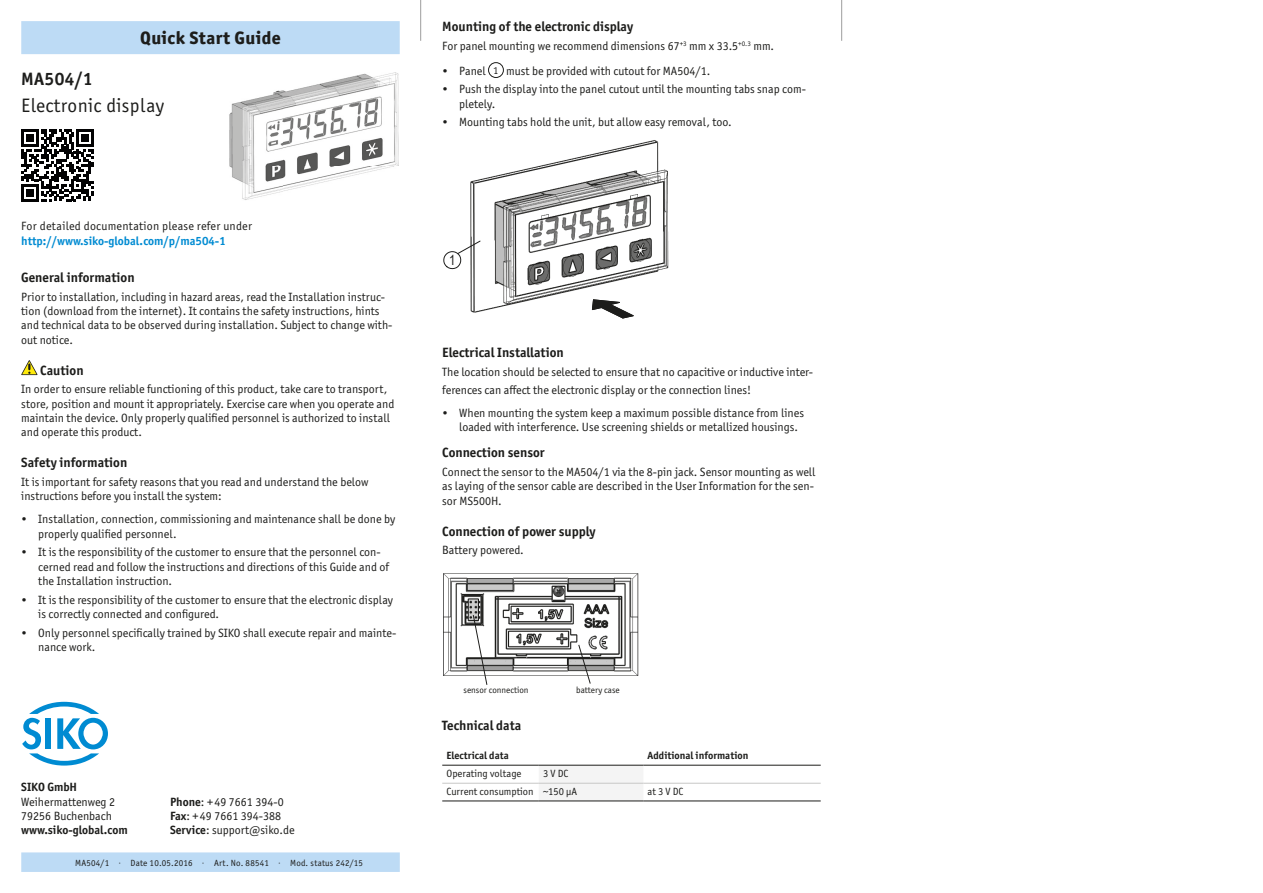
<style>
.page{position:relative;width:1263px;height:893px;background:#fff}
.page>*{position:absolute;margin:0;border:0;box-sizing:border-box;transform-origin:0 0}
._06__Gerätebezeichnu{font:19.5px "Officina Sans ITC Pro";letter-spacing:.02em;color:#1d1d1b}
.t1{font:800 18px "Officina Sans ITC Pro";letter-spacing:.02em;color:#1d1d1b}
._06__Gerät{font:700 18px "Officina Sans ITC Pro";letter-spacing:.02em;color:#1d1d1b}
._01__Ueberschrift{font:700 13.5px "Officina Sans ITC Pro";color:#1d1d1b}
._02__Fliesstext{font:12px/14.4px "Officina Sans ITC Pro";color:#1d1d1b}
.Adresse{font:12px "Officina Sans ITC Pro";color:#1d1d1b}
._02__Fliesstext-2{font:12px/14.4px "Officina Sans ITC Pro";letter-spacing:.02em;color:#1d1d1b}
.Adresse-2{font:700 12px "Officina Sans ITC Pro";color:#1d1d1b}
._02__Fliesstext_Tabe{font:10.5px "Officina Sans ITC Pro";color:#1d1d1b}
._02__Fliesstext_Tabe-2{font:700 10.5px "Officina Sans ITC Pro";color:#1d1d1b}
._99__Fuss{font:9px "Officina Sans ITC Pro";letter-spacing:.02em;color:#1d1d1b}
._99__Fuss-2{font:9px "Officina Sans ITC Pro";color:#1d1d1b}
.s1{font-weight:700;color:#008bd2}
.s2{font-weight:700}
</style>
<div class="page">
<div style="left:21px;top:21px;width:379px;height:33px;background:#bddbf5"></div>
<div style="left:21px;top:852px;width:379px;height:20px;background:#bddbf5"></div>
<svg style="left:22px;top:702px;width:86px;height:64px"></svg>
<svg style="left:22px;top:129px;width:72px;height:72px"></svg>
<img style="left:229px;top:72px;width:170px;height:128px">
<svg style="left:21px;top:360px;width:16px;height:15px"></svg>
<div style="left:488px;top:62px;width:16px;height:16px;border:1px solid #1d1d1b;border-radius:50%"></div>
<img style="left:443px;top:140px;width:226px;height:179px">
<svg style="left:592px;top:299px;width:42px;height:19px"></svg>
<img style="left:443px;top:573px;width:196px;height:103px">
<svg style="left:473px;top:615px;width:14px;height:70px"></svg>
<svg style="left:579px;top:645px;width:11px;height:39px"></svg>
<div style="left:539px;top:766px;width:104px;height:35px;background:#f4f4f4"></div>
<hr style="left:442px;top:783px;width:97px;height:1px;background:#c7c7c6">
<hr style="left:539px;top:783px;width:104px;height:1px;background:#c7c7c6">
<hr style="left:643px;top:783px;width:178px;height:1px;background:#c7c7c6">
<hr style="left:442px;top:801px;width:97px;height:1px;background:#1d1d1b">
<hr style="left:539px;top:801px;width:104px;height:1px;background:#1d1d1b">
<hr style="left:643px;top:801px;width:178px;height:1px;background:#1d1d1b">
<hr style="left:442px;top:765px;width:97px;height:1px;background:#1d1d1b">
<hr style="left:539px;top:765px;width:104px;height:1px;background:#1d1d1b">
<hr style="left:643px;top:765px;width:178px;height:1px;background:#1d1d1b">
<hr style="left:420px;top:0;width:1px;height:41px;background:#9d9d9d">
<hr style="left:841px;top:0;width:1px;height:41px;background:#9d9d9d">
<svg style="left:444px;top:241px;width:36px;height:28px"></svg>
<h2 class="t1" style="left:140px;top:26px;width:142px">Quick Start Guide</h2>
<p class="_06__Gerät" style="left:21px;top:68px;width:73px">MA504/1</p>
<p class="_06__Gerätebezeichnu" style="left:21px;top:94px;width:144px">Electronic display</p>
<p class="_02__Fliesstext-2" style="left:21px;top:219px;width:232px">For detailed documentation please refer under <span class="s1">http://www.siko-global.com/p/ma504-1</span></p>
<p class="_01__Ueberschrift" style="left:21px;top:269px;width:115px">General information</p>
<p class="_02__Fliesstext" style="left:21px;top:289px;width:373px">Prior to installation, including in hazard areas, read the Installation instruc&shy;tion (download from the internet). It contains the safety instructions, hints and technical data to be observed during installation. Subject to change with&shy;out notice.</p>
<p class="_01__Ueberschrift" style="left:40px;top:362px;width:45px">Caution</p>
<p class="_02__Fliesstext" style="left:21px;top:382px;width:375px">In order to ensure reliable functioning of this product, take care to transport, store, position and mount it appropriately. Exercise care when you operate and maintain the device. Only properly qualified personnel is authorized to install and operate this product.</p>
<p class="_01__Ueberschrift" style="left:21px;top:454px;width:108px">Safety information</p>
<p class="_02__Fliesstext" style="left:21px;top:474px;width:349px">It is important for safety reasons that you read and understand the below instructions before you install the system:</p>
<p class="_02__Fliesstext" style="left:38px;top:512px;width:358px;text-indent:-17px">• Installation, connection, commissioning and maintenance shall be done by properly qualified personnel.</p>
<p class="_02__Fliesstext" style="left:38px;top:545px;width:352px;text-indent:-17px">• It is the responsibility of the customer to ensure that the personnel con&shy;cerned read and follow the instructions and directions of this Guide and of the Installation instruction.</p>
<p class="_02__Fliesstext" style="left:38px;top:592px;width:356px;text-indent:-17px">• It is the responsibility of the customer to ensure that the electronic display is correctly connected and configured.</p>
<p class="_02__Fliesstext" style="left:38px;top:625px;width:359px;text-indent:-17px">• Only personnel specifically trained by SIKO shall execute repair and mainte&shy;nance work.</p>
<p class="Adresse-2" style="left:21px;top:780px;width:57px">SIKO GmbH</p>
<p class="Adresse" style="left:21px;top:794px;width:95px">Weihermattenweg 2</p>
<p class="Adresse" style="left:21px;top:809px;width:92px">79256 Buchenbach</p>
<p class="Adresse-2" style="left:21px;top:823px;width:108px">www.siko-global.com</p>
<p class="Adresse" style="left:170px;top:794px;width:115px"><span class="s2">Phone</span>: + 49 7661 394-0</p>
<p class="Adresse" style="left:170px;top:809px;width:113px"><span class="s2">Fax</span>: +49 7661 394-388</p>
<p class="Adresse" style="left:170px;top:823px;width:126px"><span class="s2">Service</span>: support@siko.de</p>
<p class="_99__Fuss" style="left:75px;top:857px;width:289px">MA504/1 · Date 10.05.2016 · Art. No. 88541 · Mod. status 242/15</p>
<p class="_01__Ueberschrift" style="left:442px;top:18px;width:192px">Mounting of the electronic display</p>
<p class="_02__Fliesstext" style="left:442px;top:38px;width:333px">For panel mounting we recommend dimensions 67<sup>+3</sup> mm x 33.5<sup>+0.3</sup> mm.</p>
<p class="_02__Fliesstext" style="left:442px;top:63px;width:45px">• Panel</p>
<p class="_02__Fliesstext_Tabe" style="left:493px;top:64px;width:7px">1</p>
<p class="_02__Fliesstext" style="left:506px;top:63px;width:206px">must be provided with cutout for MA504/1.</p>
<p class="_02__Fliesstext" style="left:459px;top:82px;width:348px;text-indent:-17px">• Push the display into the panel cutout until the mounting tabs snap com&shy;pletely.</p>
<p class="_02__Fliesstext" style="left:442px;top:115px;width:291px">• Mounting tabs hold the unit, but allow easy removal, too.</p>
<p class="_01__Ueberschrift" style="left:442px;top:344px;width:123px">Electrical Installation</p>
<p class="_02__Fliesstext" style="left:442px;top:362px;width:372px;line-height:18px">The location should be selected to ensure that no capacitive or inductive inter&shy;ferences can affect the electronic display or the connection lines!</p>
<p class="_02__Fliesstext" style="left:459px;top:405px;width:346px;text-indent:-17px">• When mounting the system keep a maximum possible distance from lines loaded with interference. Use screening shields or metallized housings.</p>
<p class="_01__Ueberschrift" style="left:442px;top:444px;width:104px">Connection sensor</p>
<p class="_02__Fliesstext" style="left:442px;top:465px;width:375px">Connect the sensor to the MA504/1 via the 8-pin jack. Sensor mounting as well as laying of the sensor cable are described in the User Information for the sen&shy;sor MS500H.</p>
<p class="_01__Ueberschrift" style="left:442px;top:523px;width:155px">Connection of power supply</p>
<p class="_02__Fliesstext" style="left:442px;top:543px;width:83px">Battery powered.</p>
<p class="_99__Fuss-2" style="left:463px;top:685px;width:67px">sensor connection</p>
<p class="_99__Fuss-2" style="left:576px;top:685px;width:45px">battery case</p>
<p class="_01__Ueberschrift" style="left:442px;top:717px;width:80px">Technical data</p>
<p class="_02__Fliesstext_Tabe-2" style="left:446px;top:749px;width:64px">Electrical data</p>
<p class="_02__Fliesstext_Tabe-2" style="left:648px;top:749px;width:102px">Additional information</p>
<p class="_02__Fliesstext_Tabe" style="left:446px;top:768px;width:76px">Operating voltage</p>
<p class="_02__Fliesstext_Tabe" style="left:543px;top:768px;width:27px">3 V DC</p>
<p class="_02__Fliesstext_Tabe" style="left:446px;top:785px;width:89px">Current consumption</p>
<p class="_02__Fliesstext_Tabe" style="left:543px;top:785px;width:36px">~150 µA</p>
<p class="_02__Fliesstext_Tabe" style="left:648px;top:785px;width:37px">at 3 V DC</p>
</div>
